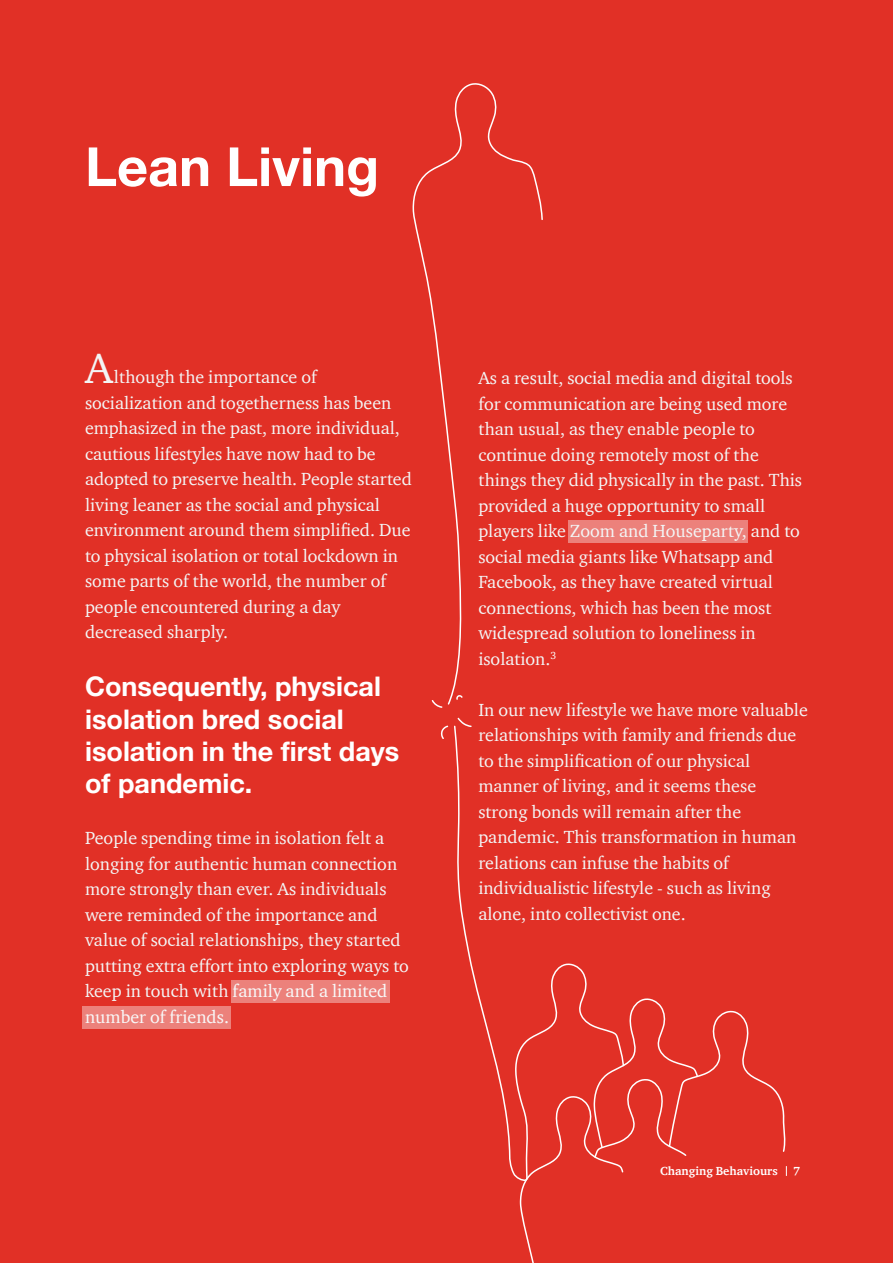
<style>
.page{position:relative;width:893px;height:1263px;background:#e13026}
.page>*{position:absolute;margin:0;border:0;box-sizing:border-box;transform-origin:0 0}
.t1{font:700 54px "Helvetica Neue";color:#fff}
.t2{font:43.5px "ITC Charter Com";color:#f3f5f5}
.t3{font:700 27px/32.4px "Helvetica Neue";color:#fff}
.t4{font:18px/25.5px "ITC Charter Com";color:#f3f5f5}
.t5{font:700 12px "ITC Charter Com";color:#fff}
</style>
<div class="page">
<div style="left:568px;top:521px;width:180px;height:22px;background:#ec817b"></div>
<div style="left:231px;top:980px;width:158px;height:23px;background:#ec817b"></div>
<div style="left:82px;top:1006px;width:149px;height:23px;background:#ec817b"></div>
<svg style="left:454px;top:725px;width:133px;height:481px"></svg>
<svg style="left:412px;top:83px;width:131px;height:622px"></svg>
<svg style="left:431px;top:699px;width:11px;height:9px"></svg>
<svg style="left:440px;top:725px;width:9px;height:14px"></svg>
<svg style="left:456px;top:695px;width:7px;height:5px"></svg>
<svg style="left:457px;top:717px;width:15px;height:10px"></svg>
<svg style="left:520px;top:998px;width:267px;height:265px"></svg>
<h1 class="t1" style="left:85px;top:124px;width:296px">Lean Living</h1>
<h2 class="t2" style="left:85px;top:342px;width:29px">A</h2>
<p class="t4" style="left:85px;top:364px;width:328px;text-indent:29px">lthough the importance of socialization and togetherness has been emphasized in the past, more individual, cautious lifestyles have now had to be adopted to preserve health. People started living leaner as the social and physical environment around them simplified. Due to physical isolation or total lockdown in some parts of the world, the number of people encountered during a day decreased sharply.</p>
<h3 class="t3" style="left:85px;top:671px;width:316px">Consequently, physical isolation bred social isolation in the first days of pandemic.</h3>
<p class="t4" style="left:85px;top:825px;width:325px">People spending time in isolation felt a longing for authentic human connection more strongly than ever. As individuals were reminded of the importance and value of social relationships, they started putting extra effort into exploring ways to keep in touch with family and a limited number of friends.</p>
<p class="t4" style="left:478px;top:365px;width:325px">As a result, social media and digital tools for communication are being used more than usual, as they enable people to continue doing remotely most of the things they did physically in the past. This provided a huge opportunity to small players like Zoom and Houseparty, and to social media giants like Whatsapp and Facebook, as they have created virtual connections, which has been the most widespread solution to loneliness in isolation.<sup>3</sup></p>
<p class="t4" style="left:478px;top:696px;width:331px">In our new lifestyle we have more valuable relationships with family and friends due to the simplification of our physical manner of living, and it seems these strong bonds will remain after the pandemic. This transformation in human relations can infuse the habits of individualistic lifestyle - such as living alone, into collectivist one.</p>
<p class="t5" style="left:660px;top:1163px;width:119px">Changing Behaviours</p>
<p class="t5" style="left:793px;top:1163px;width:8px">7</p>
</div>
